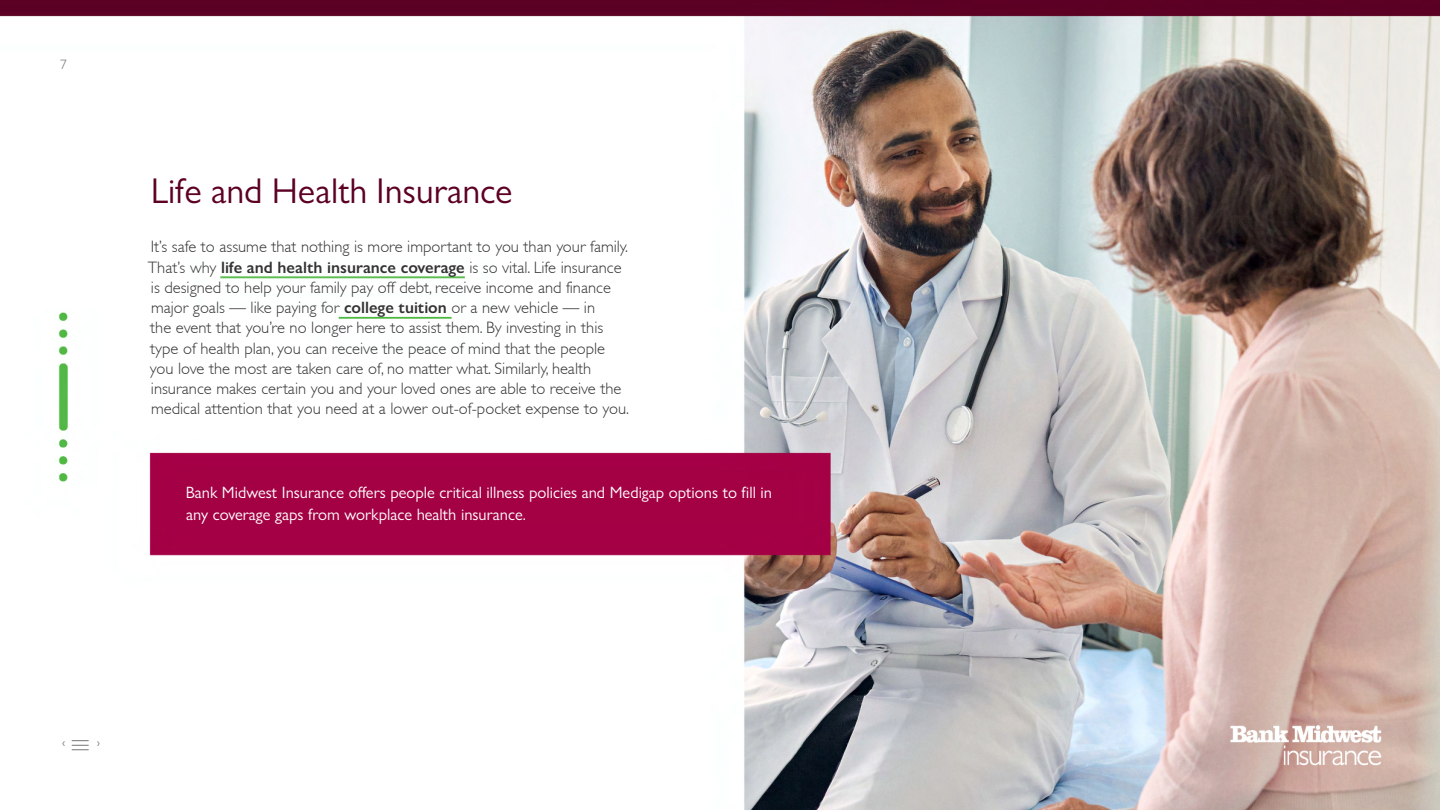
<style>
.page{position:relative;width:1440px;height:810px;background:#fff}
.page>*{position:absolute;margin:0;border:0;box-sizing:border-box;transform-origin:0 0}
.t1{font:36px "Gill Sans MT Pro";color:#5c0024}
.t2{font:300 16.5px/20.2px "Gill Sans";color:#333}
.t3{font:16.5px/21.8px "Gill Sans Nova";color:#fff}
.t4{font:300 13.5px "Gill Sans";color:#666}
.t5{font:500 10.5px "Gill Sans MT Pro";color:#808080}
.t6{font:500 9px "Gill Sans MT Pro";color:#fff}
.s1{font-family:"Gill Sans Nova";font-weight:600}
.s2{font-size:9px;color:#fff}
.s3{font-size:10.5px;color:#808080}
</style>
<div class="page">
<img style="left:0;top:0;width:1440px;height:810px">
<p class="t4" style="left:60px;top:57px;width:8px">7</p>
<h1 class="t1" style="left:151px;top:170px;width:363px">Life and Health Insurance</h1>
<p class="t2" style="left:148px;top:237px;width:483px">It’s safe to assume that nothing is more important to you than your family.<br>That’s why <span class="s1">life and health insurance coverage</span> is so vital. Life insurance is designed to help your family pay off debt, receive income and finance major goals — like paying for <span class="s1">college tuition</span> or a new vehicle — in<br>the event that you’re no longer here to assist them. By investing in this type of health plan, you can receive the peace of mind that the people you love the most are taken care of, no matter what. Similarly, health insurance makes certain you and your loved ones are able to receive the medical attention that you need at a lower out-of-pocket expense to you.</p>
<p class="t3" style="left:186px;top:481px;width:588px">Bank Midwest Insurance offers people critical illness policies and Medigap options to fill in any coverage gaps from workplace health insurance.</p>
<p class="t5" style="left:62px;top:736px;width:7px">‹<span class="s2">‹</span></p>
<p class="t6" style="left:95px;top:736px;width:7px">›<span class="s3">›</span></p>
</div>
